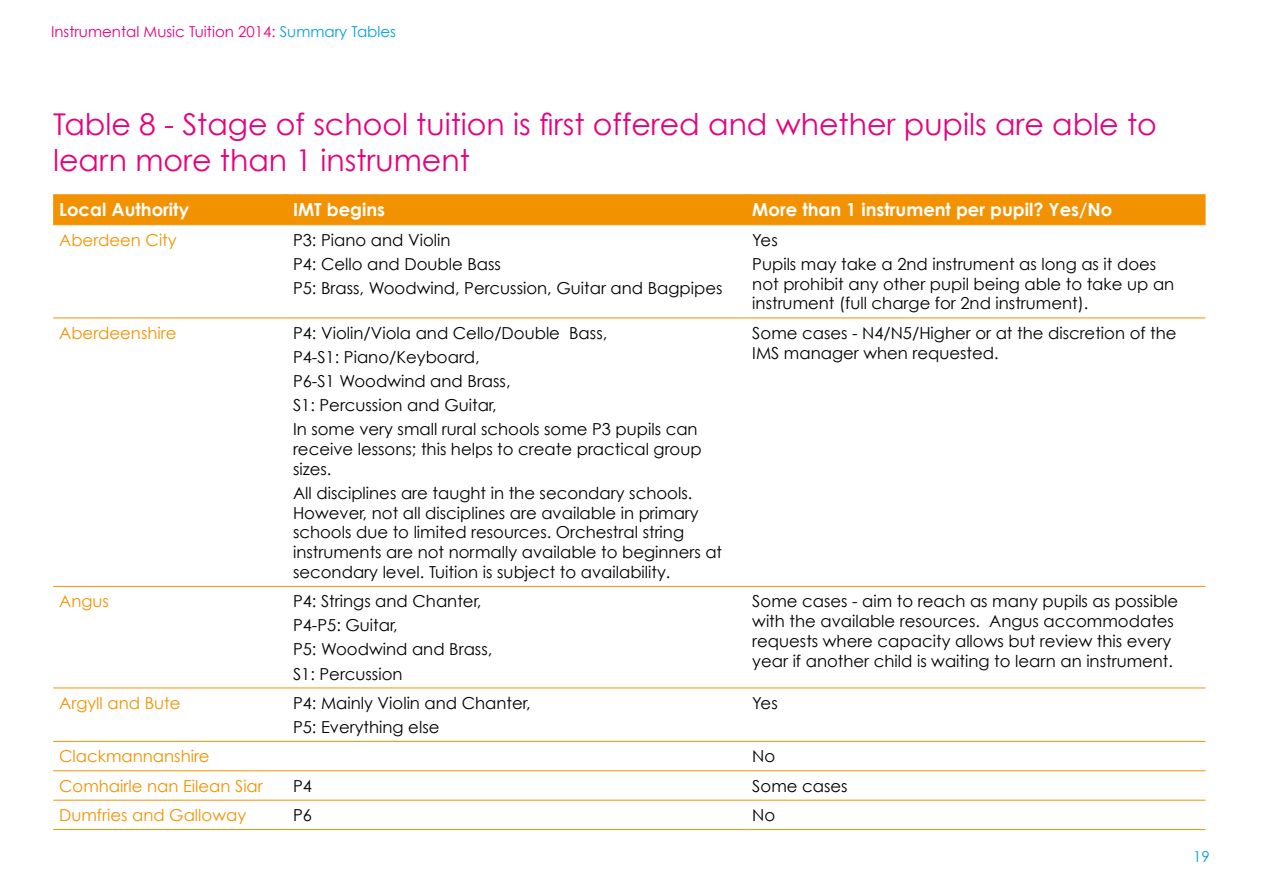
<style>
.page{position:relative;width:1263px;height:893px;background:#fff}
.page>*{position:absolute;margin:0;border:0;box-sizing:border-box;transform-origin:0 0}
.t1{font:30px/36px "Century Gothic";color:#e6007d}
.t2{font:700 18px "Century Gothic";color:#fff}
.t3{font:16.5px/24px "Century Gothic";color:#000}
.t4{font:16.5px "Century Gothic";color:#f39200}
.t5{font:15px "Century Gothic";color:#e6007d}
.t6{font:15px "Century Gothic";color:#009fe3}
.s1{color:#009fe3}
</style>
<div class="page">
<div style="left:53px;top:194px;width:1152px;height:30px;background:#f39200"></div>
<hr style="left:287px;top:194px;width:1px;height:30px;background:#f39200">
<hr style="left:746px;top:194px;width:1px;height:30px;background:#f39200">
<hr style="left:53px;top:224px;width:234px;height:1px;background:#f39200">
<hr style="left:287px;top:224px;width:459px;height:1px;background:#f39200">
<hr style="left:746px;top:224px;width:459px;height:1px;background:#f39200">
<hr style="left:53px;top:318px;width:234px;height:1px;background:#f39200">
<hr style="left:287px;top:318px;width:459px;height:1px;background:#f39200">
<hr style="left:746px;top:318px;width:459px;height:1px;background:#f39200">
<hr style="left:53px;top:586px;width:234px;height:1px;background:#f39200">
<hr style="left:287px;top:586px;width:459px;height:1px;background:#f39200">
<hr style="left:746px;top:586px;width:459px;height:1px;background:#f39200">
<hr style="left:53px;top:688px;width:234px;height:1px;background:#f39200">
<hr style="left:287px;top:688px;width:459px;height:1px;background:#f39200">
<hr style="left:746px;top:688px;width:459px;height:1px;background:#f39200">
<hr style="left:53px;top:741px;width:234px;height:1px;background:#f39200">
<hr style="left:287px;top:741px;width:459px;height:1px;background:#f39200">
<hr style="left:746px;top:741px;width:459px;height:1px;background:#f39200">
<hr style="left:53px;top:770px;width:234px;height:1px;background:#f39200">
<hr style="left:287px;top:770px;width:459px;height:1px;background:#f39200">
<hr style="left:746px;top:770px;width:459px;height:1px;background:#f39200">
<hr style="left:53px;top:800px;width:234px;height:1px;background:#f39200">
<hr style="left:287px;top:800px;width:459px;height:1px;background:#f39200">
<hr style="left:746px;top:800px;width:459px;height:1px;background:#f39200">
<hr style="left:53px;top:829px;width:234px;height:1px;background:#f39200">
<hr style="left:287px;top:829px;width:459px;height:1px;background:#f39200">
<hr style="left:746px;top:829px;width:459px;height:1px;background:#f39200">
<p class="t5" style="left:51px;top:22px;width:347px">Instrumental Music Tuition 2014: <span class="s1">Summary Tables</span></p>
<h1 class="t1" style="left:53px;top:106px;width:1105px">Table 8 - Stage of school tuition is first offered and whether pupils are able to learn more than 1 instrument</h1>
<p class="t2" style="left:59px;top:198px;width:131px">Local Authority</p>
<p class="t2" style="left:293px;top:198px;width:94px">IMT begins</p>
<p class="t2" style="left:752px;top:198px;width:361px">More than 1 instrument per pupil? Yes/No</p>
<p class="t4" style="left:59px;top:230px;width:119px">Aberdeen City</p>
<p class="t3" style="left:293px;top:228px;width:431px">P3: Piano and Violin<br>P4: Cello and Double Bass<br>P5: Brass, Woodwind, Percussion, Guitar and Bagpipes</p>
<p class="t3" style="left:752px;top:228px;width:405px">Yes<br>Pupils may take a 2nd instrument as long as it does</p>
<p class="t3" style="left:752px;top:274px;width:423px;line-height:19.8px">not prohibit any other pupil being able to take up an instrument (full charge for 2nd instrument).</p>
<p class="t4" style="left:59px;top:323px;width:119px">Aberdeenshire</p>
<p class="t3" style="left:293px;top:321px;width:406px">P4: Violin/Viola and Cello/Double Bass,<br>P4-S1: Piano/Keyboard,<br>P6-S1 Woodwind and Brass,<br>S1: Percussion and Guitar,<br>In some very small rural schools some P3 pupils can</p>
<p class="t3" style="left:293px;top:439px;width:410px;line-height:19.8px">receive lessons; this helps to create practical group sizes.</p>
<p class="t3" style="left:293px;top:483px;width:431px;line-height:19.8px">All disciplines are taught in the secondary schools.<br>However, not all disciplines are available in primary schools due to limited resources. Orchestral string instruments are not normally available to beginners at secondary level. Tuition is subject to availability.</p>
<p class="t3" style="left:752px;top:323px;width:426px;line-height:19.8px">Some cases - N4/N5/Higher or at the discretion of the<br>IMS manager when requested.</p>
<p class="t4" style="left:59px;top:591px;width:51px">Angus</p>
<p class="t3" style="left:293px;top:589px;width:201px">P4: Strings and Chanter,<br>P4-P5: Guitar,<br>P5: Woodwind and Brass,<br>S1: Percussion</p>
<p class="t3" style="left:752px;top:591px;width:427px;line-height:19.8px">Some cases - aim to reach as many pupils as possible with the available resources. Angus accommodates requests where capacity allows but review this every year if another child is waiting to learn an instrument.</p>
<p class="t4" style="left:59px;top:693px;width:123px">Argyll and Bute</p>
<p class="t3" style="left:293px;top:691px;width:239px">P4: Mainly Violin and Chanter,<br>P5: Everything else</p>
<p class="t3" style="left:752px;top:691px;width:27px">Yes</p>
<p class="t4" style="left:59px;top:746px;width:152px">Clackmannanshire</p>
<p class="t3" style="left:752px;top:744px;width:25px">No</p>
<p class="t4" style="left:59px;top:776px;width:205px">Comhairle nan Eilean Siar</p>
<p class="t3" style="left:293px;top:773px;width:20px">P4</p>
<p class="t3" style="left:752px;top:773px;width:97px">Some cases</p>
<p class="t4" style="left:59px;top:805px;width:189px">Dumfries and Galloway</p>
<p class="t3" style="left:293px;top:803px;width:20px">P6</p>
<p class="t3" style="left:752px;top:803px;width:25px">No</p>
<p class="t6" style="left:1193px;top:847px;width:18px">19</p>
</div>
